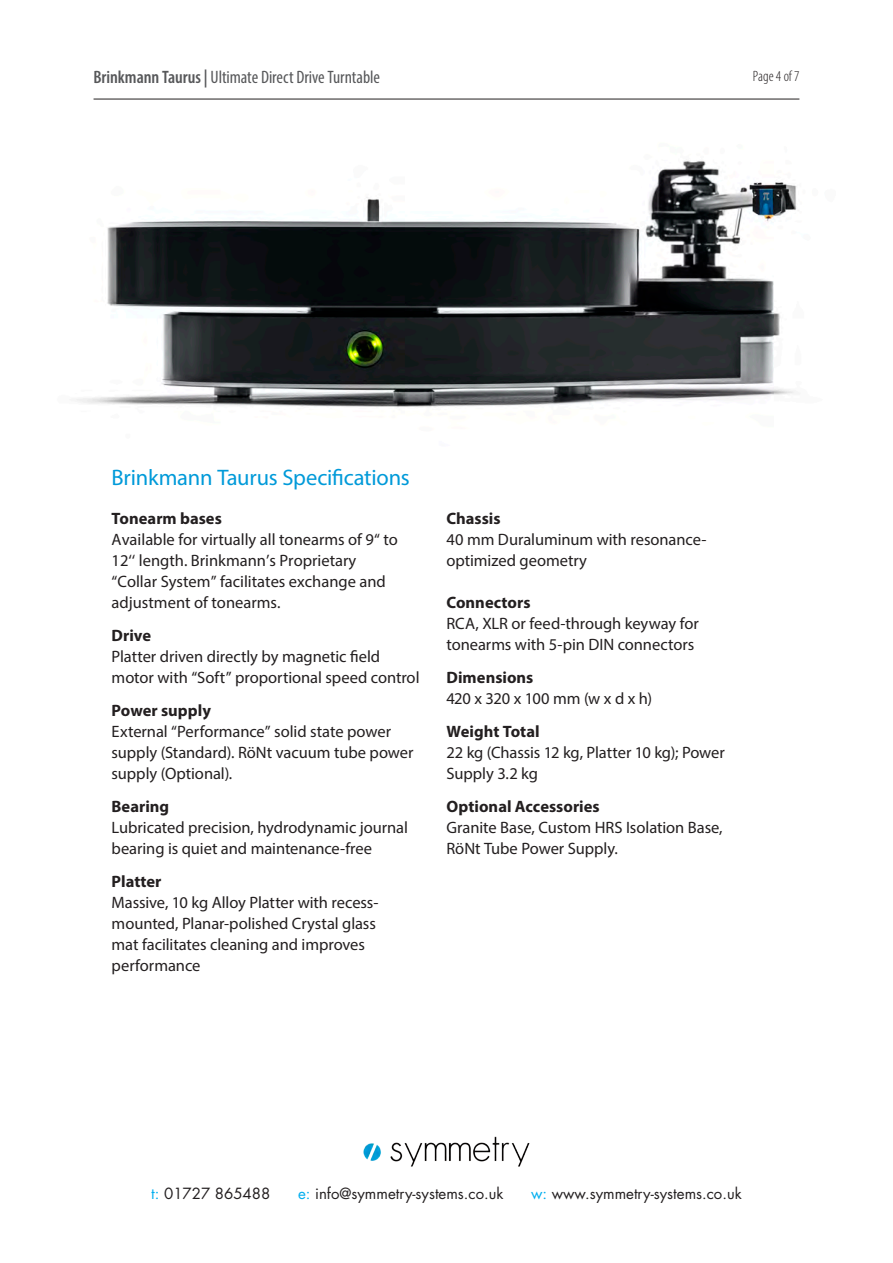
<style>
.page{position:relative;width:893px;height:1263px;background:#fff}
.page>*{position:absolute;margin:0;border:0;box-sizing:border-box;transform-origin:0 0}
.t1{font:22.5px "Myriad Pro";letter-spacing:-.01em;color:#009ad9}
.t2{font:condensed 18px "Myriad Pro";letter-spacing:-.005em;color:#57585a}
.t3{font:16.5px/21px "Myriad Pro";color:#231f20}
.t4{font:700 16.5px "Myriad Pro";color:#231f20}
.t5{font:15px "Futura";color:#231f20}
.t6{font:300 condensed 15px "Myriad Pro";color:#231f20}
.s1{font-weight:600}
.s2{color:#00aeef}
</style>
<div class="page">
<img style="left:76px;top:160px;width:721px;height:247px">
<hr style="left:94px;top:99px;width:705px;height:1px;background:#231f20">
<img style="left:363px;top:1136px;width:167px;height:31px">
<p class="t2" style="left:93px;top:66px;width:288px"><span class="s1">Brinkmann Taurus |</span> Ultimate Direct Drive Turntable</p>
<p class="t6" style="left:753px;top:68px;width:48px">Page 4 of 7</p>
<h1 class="t1" style="left:112px;top:464px;width:300px">Brinkmann Taurus Specifications</h1>
<p class="t4" style="left:112px;top:508px;width:112px">Tonearm bases</p>
<p class="t3" style="left:112px;top:529px;width:288px">Available for virtually all tonearms of 9“ to 12‘‘ length. Brinkmann’s Proprietary “Collar System” facilitates exchange and adjustment of tonearms.</p>
<p class="t4" style="left:112px;top:625px;width:41px">Drive</p>
<p class="t3" style="left:112px;top:646px;width:309px">Platter driven directly by magnetic field motor with “Soft” proportional speed control</p>
<p class="t4" style="left:112px;top:700px;width:101px">Power supply</p>
<p class="t3" style="left:112px;top:721px;width:303px">External “Performance” solid state power supply (Standard). RöNt vacuum tube power supply (Optional).</p>
<p class="t4" style="left:112px;top:796px;width:59px">Bearing</p>
<p class="t3" style="left:112px;top:817px;width:298px">Lubricated precision, hydrodynamic journal bearing is quiet and maintenance-free</p>
<p class="t4" style="left:112px;top:871px;width:51px">Platter</p>
<p class="t3" style="left:112px;top:892px;width:268px">Massive, 10 kg Alloy Platter with recess&shy;mounted, Planar-polished Crystal glass mat facilitates cleaning and improves performance</p>
<p class="t4" style="left:446px;top:508px;width:56px">Chassis</p>
<p class="t3" style="left:446px;top:529px;width:261px">40 mm Duraluminum with resonance&shy;optimized geometry</p>
<p class="t4" style="left:446px;top:592px;width:86px">Connectors</p>
<p class="t3" style="left:446px;top:613px;width:254px">RCA, XLR or feed-through keyway for tonearms with 5-pin DIN connectors</p>
<p class="t4" style="left:446px;top:667px;width:88px">Dimensions</p>
<p class="t3" style="left:446px;top:688px;width:207px">420 x 320 x 100 mm (w x d x h)</p>
<p class="t4" style="left:446px;top:721px;width:95px">Weight Total</p>
<p class="t3" style="left:446px;top:742px;width:280px">22 kg (Chassis 12 kg, Platter 10 kg); Power<br>Supply 3.2 kg</p>
<p class="t4" style="left:446px;top:796px;width:155px">Optional Accessories</p>
<p class="t3" style="left:446px;top:817px;width:278px">Granite Base, Custom HRS Isolation Base,<br>RöNt Tube Power Supply.</p>
<p class="t5" style="left:151px;top:1184px;width:121px"><span class="s2">t:</span> 01727 865488</p>
<p class="t5" style="left:298px;top:1184px;width:207px"><span class="s2">e:</span> info@symmetry-systems.co.uk</p>
<p class="t5" style="left:531px;top:1184px;width:212px"><span class="s2">w:</span> www.symmetry-systems.co.uk</p>
</div>
